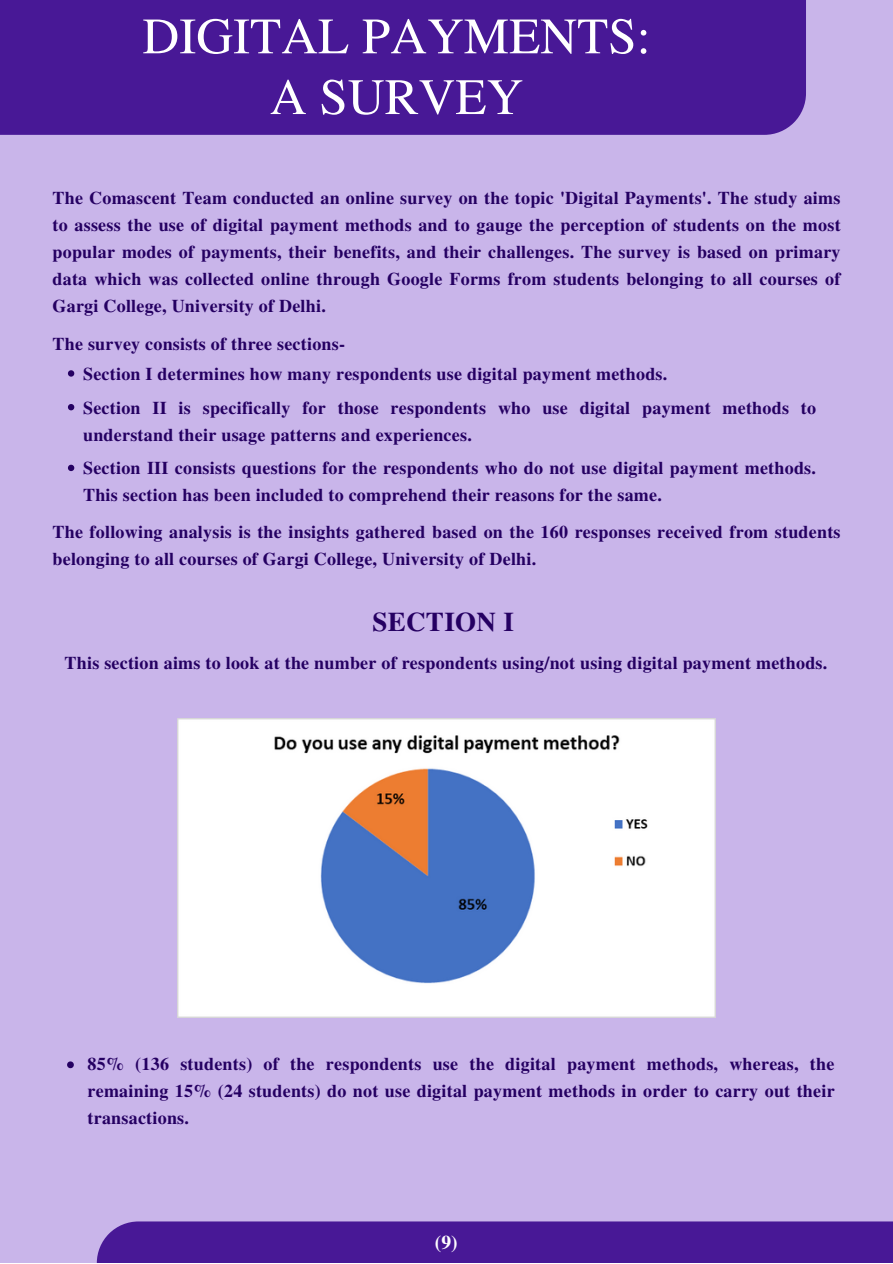
<style>
.page{position:relative;width:893px;height:1264px;background:#fff}
.page>*{position:absolute;margin:0;border:0;box-sizing:border-box;transform-origin:0 0}
.t1{font:51px/60.8px "Te X Gyre Termes";color:#fff;text-align:center}
.t2{font:700 27px "Te X Gyre Termes";letter-spacing:.015em;color:#250062}
.t3{font:700 19.5px "Te X Gyre Termes";color:#fff}
.t4{font:700 18px/26.8px "Te X Gyre Termes";letter-spacing:.015em;color:#250062}
</style>
<div class="page">
<div style="left:0;top:0;width:892px;height:1262px;background:#c9b5ea"></div>
<div style="left:0;top:0;width:806px;height:135px;background:#481896"></div>
<div style="left:97px;top:1221px;width:795px;height:41px;background:#481896"></div>
<img style="left:178px;top:718px;width:537px;height:299px">
<svg style="left:67px;top:1061px;width:7px;height:7px"></svg>
<svg style="left:68px;top:370px;width:6px;height:6px"></svg>
<svg style="left:68px;top:404px;width:6px;height:6px"></svg>
<svg style="left:68px;top:465px;width:6px;height:6px"></svg>
<h1 class="t1" style="left:142px;top:3px;width:510px">DIGITAL PAYMENTS:<br>A SURVEY</h1>
<p class="t4" style="left:53px;top:184px;width:789px;text-align:justify">The Comascent Team conducted an online survey on the topic 'Digital Payments'. The study aims to assess the use of digital payment methods and to gauge the perception of students on the most popular modes of payments, their benefits, and their challenges. The survey is based on primary data which was collected online through Google Forms from students belonging to all courses of Gargi College, University of Delhi.</p>
<p class="t4" style="left:53px;top:329px;width:294px">The survey consists of three sections-</p>
<p class="t4" style="left:83px;top:356px;width:734px;line-height:33.8px">Section I determines how many respondents use digital payment methods.<br>Section II is specifically for those respondents who use digital payment methods to</p>
<p class="t4" style="left:83px;top:417px;width:734px;line-height:33.8px">understand their usage patterns and experiences.<br>Section III consists questions for the respondents who do not use digital payment methods.</p>
<p class="t4" style="left:83px;top:481px;width:580px">This section has been included to comprehend their reasons for the same.</p>
<p class="t4" style="left:53px;top:517px;width:789px">The following analysis is the insights gathered based on the 160 responses received from students belonging to all courses of Gargi College, University of Delhi.</p>
<h2 class="t2" style="left:372px;top:600px;width:143px">SECTION I</h2>
<p class="t4" style="left:65px;top:649px;width:764px">This section aims to look at the number of respondents using/not using digital payment methods.</p>
<p class="t4" style="left:87px;top:1049px;width:748px;text-align:justify">85% (136 students) of the respondents use the digital payment methods, whereas, the remaining 15% (24 students) do not use digital payment methods in order to carry out their transactions.</p>
<p class="t3" style="left:435px;top:1226px;width:24px">(9)</p>
</div>
